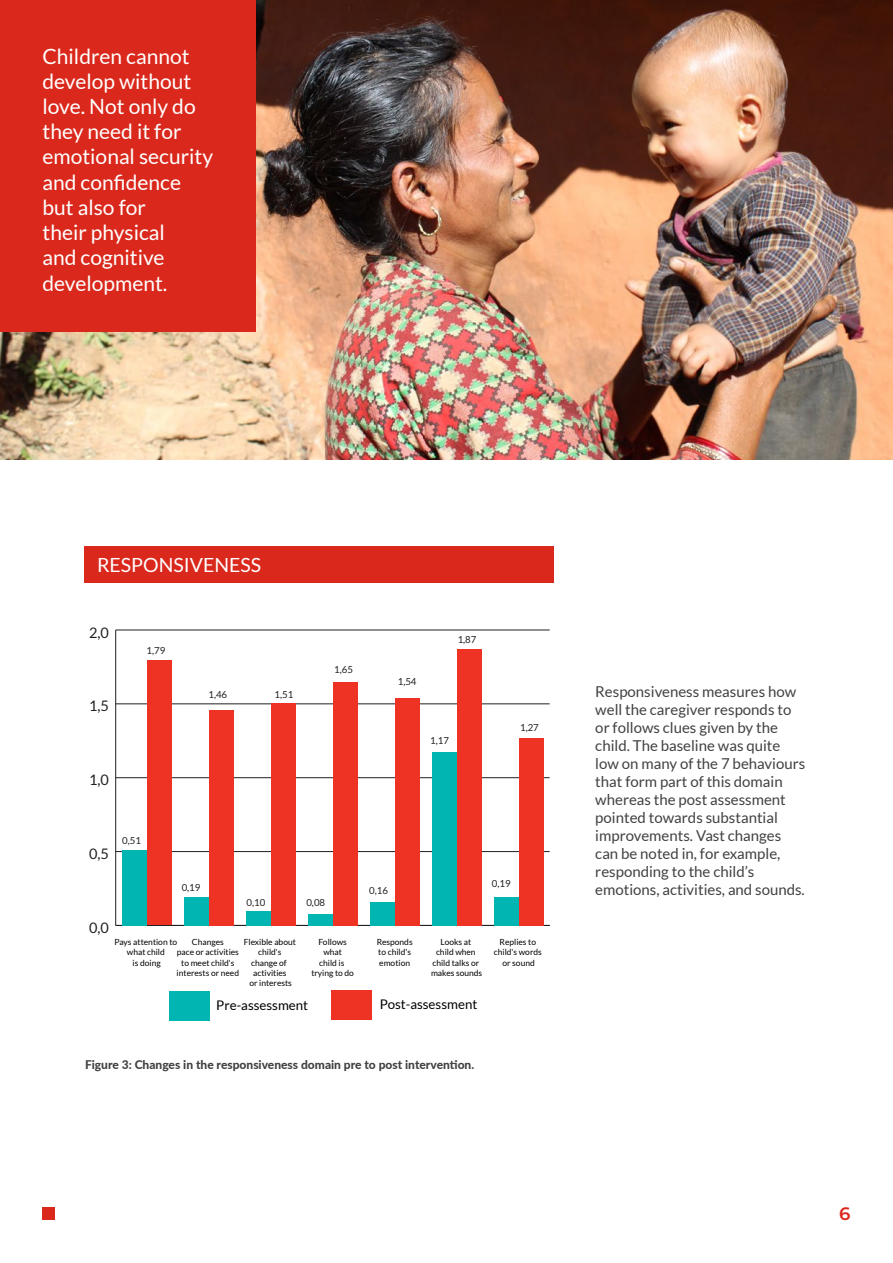
<style>
.page{position:relative;width:893px;height:1263px;background:#fff}
.page>*{position:absolute;margin:0;border:0;box-sizing:border-box;transform-origin:0 0}
.Leipäteksti{font:21px/25.2px "Lato";color:#fff}
.t1{font:19.5px "Lato";color:#fff}
.t2{font:600 18px "Montserrat";color:#da291c}
.Leipäteksti-2{font:15px/18px "Lato";color:#414142}
.t3{font:14.55px "Lato";color:#231f20}
.t4{font:13.35px "Lato";color:#000}
.Figure_text{font:800 12px "Lato";color:#414142}
.t5{font:9.6px "Lato";color:#231f20}
.t6{font:8.4px/10.2px "Lato";color:#000;text-align:center}
</style>
<div class="page">
<div style="left:43px;top:1207px;width:12px;height:13px;background:#da291c"></div>
<img style="left:0;top:0;width:893px;height:459px">
<div style="left:0;top:0;width:255px;height:332px;background:#da291c"></div>
<hr style="left:115px;top:630px;width:1px;height:295px;background:#231f20">
<hr style="left:116px;top:925px;width:434px;height:1px;background:#231f20">
<hr style="left:116px;top:851px;width:434px;height:1px;background:#231f20">
<hr style="left:116px;top:777px;width:434px;height:1px;background:#231f20">
<hr style="left:116px;top:704px;width:434px;height:1px;background:#231f20">
<hr style="left:116px;top:630px;width:434px;height:1px;background:#231f20">
<div style="left:169px;top:991px;width:40px;height:29px;background:#00b5b2"></div>
<div style="left:122px;top:850px;width:25px;height:75px;background:#00b5b2"></div>
<div style="left:184px;top:897px;width:25px;height:28px;background:#00b5b2"></div>
<div style="left:246px;top:911px;width:25px;height:14px;background:#00b5b2"></div>
<div style="left:308px;top:914px;width:25px;height:11px;background:#00b5b2"></div>
<div style="left:370px;top:902px;width:25px;height:23px;background:#00b5b2"></div>
<div style="left:432px;top:752px;width:25px;height:173px;background:#00b5b2"></div>
<div style="left:494px;top:897px;width:25px;height:28px;background:#00b5b2"></div>
<div style="left:332px;top:991px;width:40px;height:29px;background:#ee3224"></div>
<div style="left:147px;top:660px;width:24px;height:265px;background:#ee3224"></div>
<div style="left:209px;top:710px;width:24px;height:215px;background:#ee3224"></div>
<div style="left:271px;top:703px;width:24px;height:222px;background:#ee3224"></div>
<div style="left:333px;top:681px;width:24px;height:244px;background:#ee3224"></div>
<div style="left:395px;top:698px;width:24px;height:227px;background:#ee3224"></div>
<div style="left:457px;top:649px;width:24px;height:276px;background:#ee3224"></div>
<div style="left:519px;top:738px;width:24px;height:187px;background:#ee3224"></div>
<div style="left:84px;top:546px;width:469px;height:37px;background:#da291c"></div>
<p class="Leipäteksti" style="left:43px;top:43px;width:172px">Children cannot develop without love. Not only do they need it for emotional security and confidence but also for<br>their physical<br>and cognitive development.</p>
<p class="t1" style="left:97px;top:554px;width:166px">RESPONSIVENESS</p>
<p class="t3" style="left:89px;top:624px;width:21px">2,0</p>
<p class="t3" style="left:89px;top:698px;width:21px">1,5</p>
<p class="t3" style="left:89px;top:772px;width:21px">1,0</p>
<p class="t5" style="left:147px;top:645px;width:20px">1,79</p>
<p class="t5" style="left:208px;top:689px;width:20px">1,46</p>
<p class="t5" style="left:274px;top:689px;width:20px">1,51</p>
<p class="t5" style="left:334px;top:664px;width:20px">1,65</p>
<p class="t5" style="left:398px;top:676px;width:20px">1,54</p>
<p class="t5" style="left:458px;top:634px;width:20px">1,87</p>
<p class="t5" style="left:430px;top:735px;width:20px">1,17</p>
<p class="t5" style="left:520px;top:722px;width:20px">1,27</p>
<p class="t3" style="left:89px;top:846px;width:21px">0,5</p>
<p class="t5" style="left:122px;top:835px;width:20px">0,51</p>
<p class="t3" style="left:89px;top:920px;width:21px">0,0</p>
<p class="t5" style="left:182px;top:882px;width:20px">0,19</p>
<p class="t5" style="left:246px;top:897px;width:20px">0,10</p>
<p class="t6" style="left:177px;top:937px;width:64px">Changes<br>pace or activities to meet child's interests or need</p>
<p class="t6" style="left:244px;top:937px;width:54px">Flexible about child's<br>change of activities<br>or interests</p>
<p class="t6" style="left:115px;top:937px;width:64px">Pays attention to what child<br>is doing</p>
<p class="t5" style="left:306px;top:897px;width:20px">0,08</p>
<p class="t6" style="left:311px;top:937px;width:44px">Follows what<br>child is trying to do</p>
<p class="t5" style="left:369px;top:885px;width:20px">0,16</p>
<p class="t6" style="left:377px;top:937px;width:38px;text-align:left">Responds to child's emotion</p>
<p class="t6" style="left:431px;top:937px;width:53px">Looks at<br>child when child talks or makes sounds</p>
<p class="t4" style="left:216px;top:998px;width:94px">Pre-assessment</p>
<p class="t4" style="left:380px;top:997px;width:99px">Post-assessment</p>
<p class="t5" style="left:492px;top:878px;width:20px">0,19</p>
<p class="t6" style="left:494px;top:937px;width:49px">Replies to child's words or sound</p>
<p class="Figure_text" style="left:85px;top:1056px;width:391px">Figure 3: Changes in the responsiveness domain pre to post intervention.</p>
<p class="Leipäteksti-2" style="left:595px;top:683px;width:212px">Responsiveness measures how well the caregiver responds to or follows clues given by the child. The baseline was quite low on many of the 7 behaviours that form part of this domain whereas the post assessment pointed towards substantial improvements. Vast changes can be noted in, for example, responding to the child’s emotions, activities, and sounds.</p>
<p class="t2" style="left:839px;top:1200px;width:13px">6</p>
</div>
